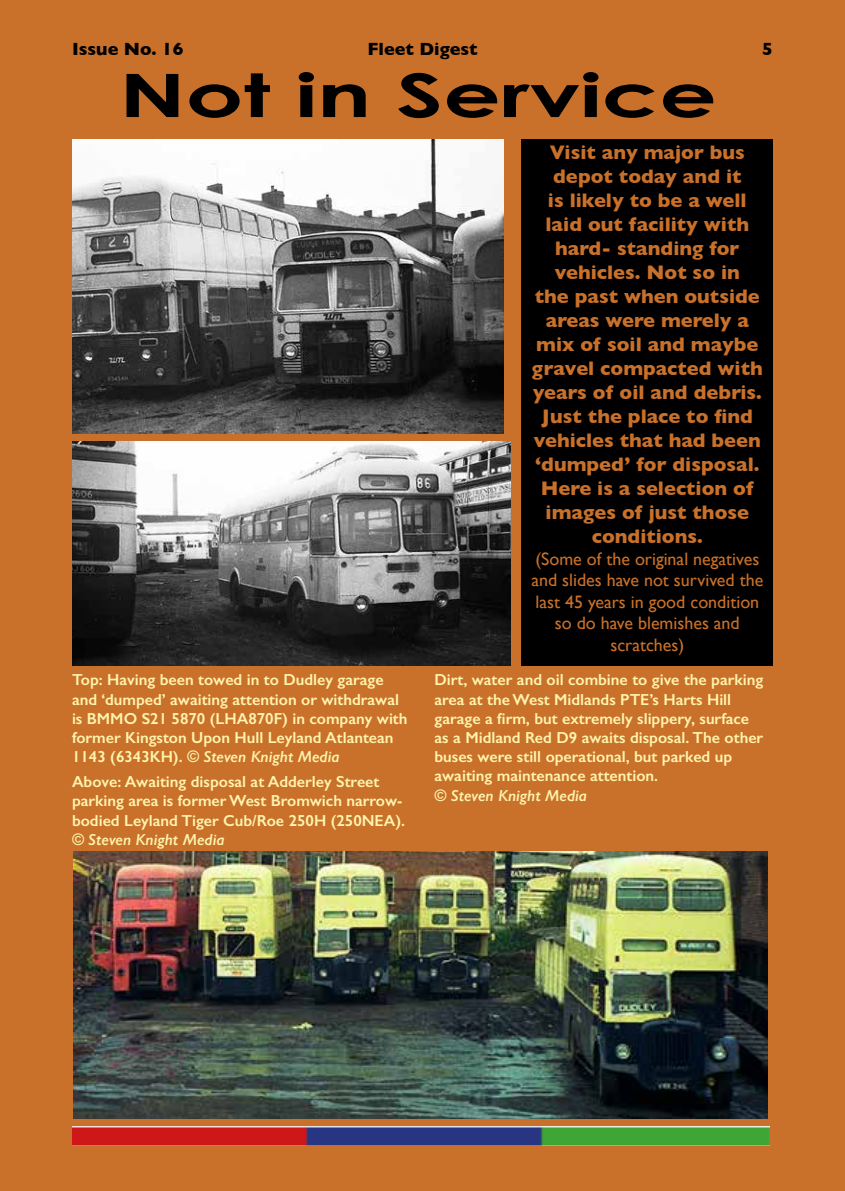
<style>
.page{position:relative;width:845px;height:1191px;background:#c9712a}
.page>*{position:absolute;margin:0;border:0;box-sizing:border-box;transform-origin:0 0}
.t1{font:700 60px "Century Gothic";color:#000;scale:1.5 1}
.t2{font:700 20px/24px "Gill Sans";color:#c9712a;text-align:center}
.t3{font:18px/21.6px "Gill Sans";color:#c9712a;text-align:center}
.t4{font:700 18px "Gill Sans";color:#000}
.t5{font:600 16px/19.2px "Gill Sans";color:#fff4ae}
.t6{font:italic 600 16px "Gill Sans";color:#fff4ae}
.s1{font-style:italic}
</style>
<div class="page">
<img style="left:72px;top:1126px;width:698px;height:19px">
<div style="left:522px;top:139px;width:251px;height:527px;background:#000"></div>
<img style="left:72px;top:139px;width:431px;height:294px">
<img style="left:73px;top:852px;width:694px;height:267px">
<img style="left:72px;top:441px;width:438px;height:225px">
<p class="t4" style="left:72px;top:35px;width:113px">Issue No. 16</p>
<p class="t4" style="left:367px;top:35px;width:112px">Fleet Digest</p>
<p class="t4" style="left:762px;top:35px;width:12px">5</p>
<h1 class="t1" style="left:119px;top:50px;width:400px">Not in Service</h1>
<p class="t2" style="left:532px;top:140px;width:232px">Visit any major bus depot today and it<br>is likely to be a well laid out facility with hard- standing for vehicles. Not so in<br>the past when outside areas were merely a mix of soil and maybe gravel compacted with years of oil and debris.<br>Just the place to find vehicles that had been ‘dumped’ for disposal.<br>Here is a selection of images of just those conditions.</p>
<p class="t3" style="left:531px;top:547px;width:233px">(Some of the original negatives and slides have not survived the last 45 years in good condition so do have blemishes and scratches)</p>
<p class="t5" style="left:72px;top:670px;width:337px">Top: Having been towed in to Dudley garage and ‘dumped’ awaiting attention or withdrawal is BMMO S21 5870 (LHA870F) in company with former Kingston Upon Hull Leyland Atlantean 1143 (6343KH). <span class="s1">© Steven Knight Media</span></p>
<p class="t5" style="left:72px;top:772px;width:334px">Above: Awaiting disposal at Adderley Street parking area is former West Bromwich narrow&shy;bodied Leyland Tiger Cub/Roe 250H (250NEA).</p>
<p class="t6" style="left:72px;top:829px;width:154px">© Steven Knight Media</p>
<p class="t5" style="left:434px;top:670px;width:330px">Dirt, water and oil combine to give the parking area at the West Midlands PTE’s Harts Hill garage a firm, but extremely slippery, surface as a Midland Red D9 awaits disposal. The other buses were still operational, but parked up awaiting maintenance attention.</p>
<p class="t6" style="left:434px;top:785px;width:154px">© Steven Knight Media</p>
</div>
